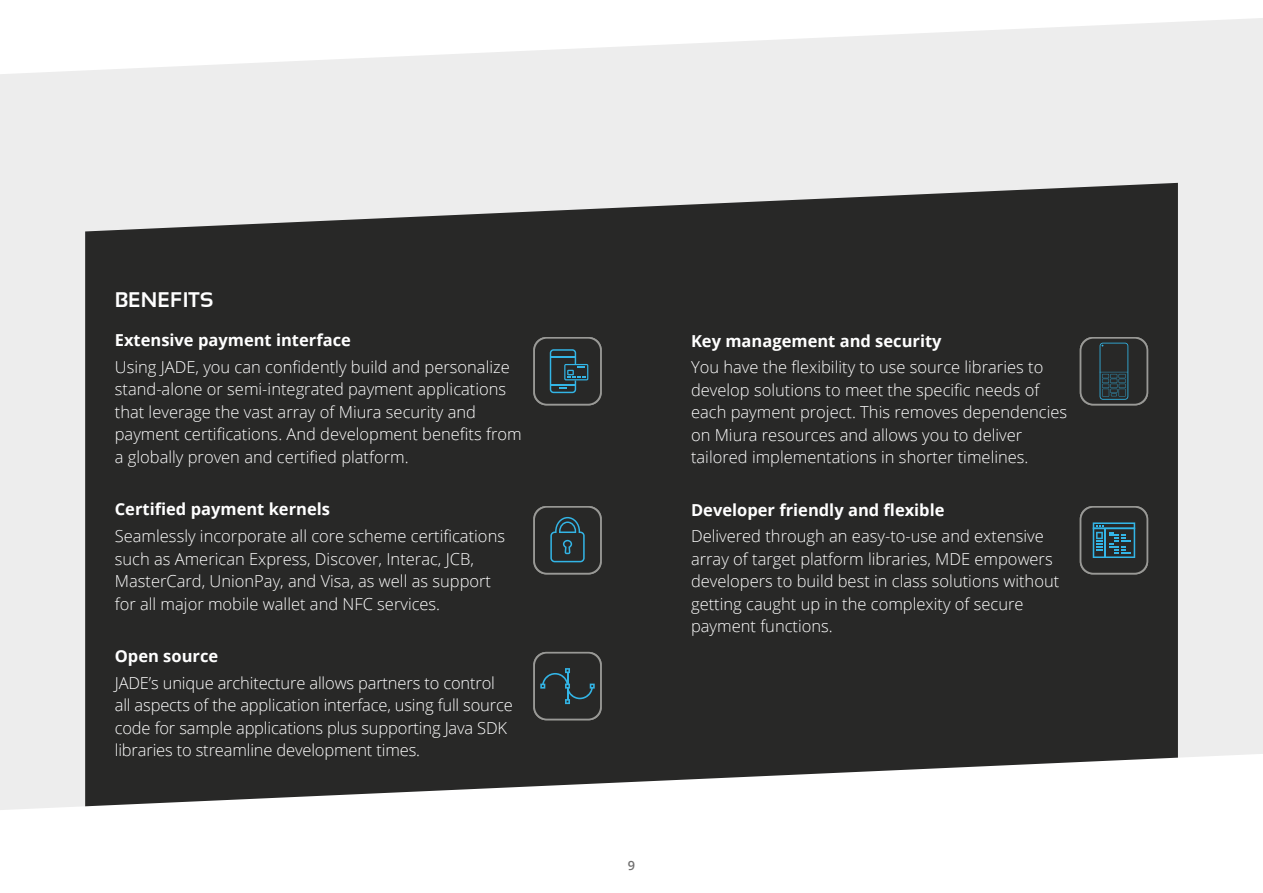
<style>
.page{position:relative;width:1263px;height:893px;background:#ededed}
.page>*{position:absolute;margin:0;border:0;box-sizing:border-box;transform-origin:0 0}
.t1{font:700 21px "Sansation";color:#fff}
.t2{font:300 16.5px/22.5px "Open Sans";color:#fff}
.t3{font:700 16.5px "Open Sans";color:#fff}
.t4{font:600 12.75px "Open Sans";color:#706f6f}
</style>
<div class="page">
<div style="left:85px;top:183px;width:1093px;height:571px;background:#282827"></div>
<svg style="left:533px;top:337px;width:69px;height:68px;background:#333f43"></svg>
<svg style="left:0;top:0;width:1263px;height:74px;fill:#fff"></svg>
<svg style="left:0;top:754px;width:1263px;height:139px;background:#d9d9d8"></svg>
<svg style="left:533px;top:652px;width:69px;height:68px;background:#32393b"></svg>
<svg style="left:1080px;top:506px;width:68px;height:68px;background:#33454a"></svg>
<svg style="left:1080px;top:337px;width:68px;height:68px;background:#32393a"></svg>
<svg style="left:533px;top:506px;width:69px;height:68px;background:#333c3e"></svg>
<p class="t1" style="left:115px;top:287px;width:100px">BENEFITS</p>
<p class="t3" style="left:115px;top:329px;width:238px">Extensive payment interface</p>
<p class="t2" style="left:115px;top:355px;width:408px">Using JADE, you can confidently build and personalize stand-alone or semi-integrated payment applications that leverage the vast array of Miura security and payment certifications. And development benefits from a globally proven and certified platform.</p>
<p class="t3" style="left:115px;top:498px;width:217px">Certified payment kernels</p>
<p class="t2" style="left:115px;top:524px;width:392px">Seamlessly incorporate all core scheme certifications such as American Express, Discover, Interac, JCB, MasterCard, UnionPay, and Visa, as well as support for all major mobile wallet and NFC services.</p>
<p class="t3" style="left:115px;top:644px;width:105px">Open source</p>
<p class="t2" style="left:115px;top:671px;width:400px">JADE’s unique architecture allows partners to control all aspects of the application interface, using full source code for sample applications plus supporting Java SDK libraries to streamline development times.</p>
<p class="t3" style="left:691px;top:329px;width:252px">Key management and security</p>
<p class="t2" style="left:691px;top:356px;width:378px">You have the flexibility to use source libraries to develop solutions to meet the specific needs of each payment project. This removes dependencies on Miura resources and allows you to deliver tailored implementations in shorter timelines.</p>
<p class="t3" style="left:691px;top:498px;width:255px">Developer friendly and flexible</p>
<p class="t2" style="left:691px;top:525px;width:370px">Delivered through an easy-to-use and extensive array of target platform libraries, MDE empowers developers to build best in class solutions without getting caught up in the complexity of secure payment functions.</p>
<p class="t4" style="left:628px;top:857px;width:9px">9</p>
</div>
